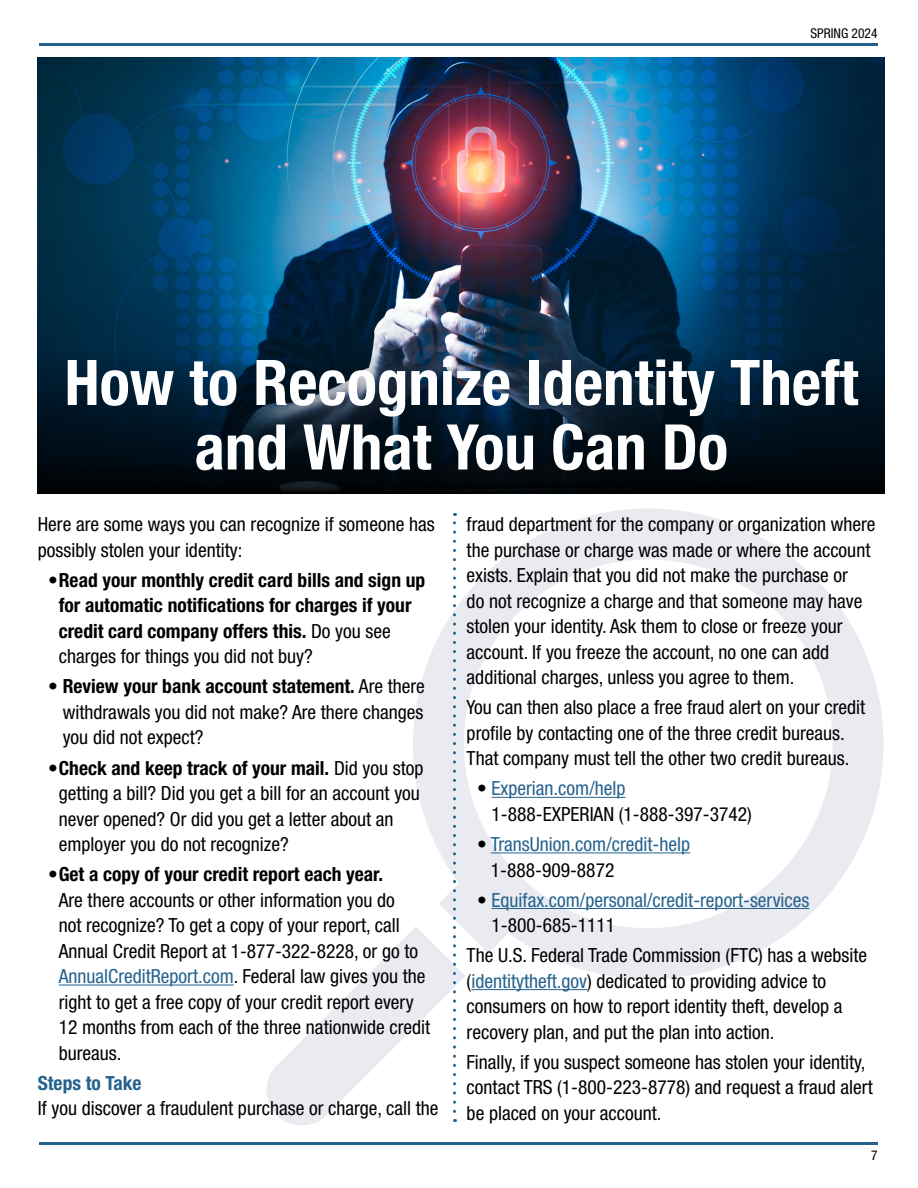
<style>
.page{position:relative;width:918px;height:1188px;background:#fff}
.page>*{position:absolute;margin:0;border:0;box-sizing:border-box;transform-origin:0 0}
.t1{font:700 condensed 63px/64.5px "Helvetica Neue LT Std";color:#fff;text-align:center}
.t2{font:condensed 19.5px/25.5px "Helvetica Neue LT Std";color:#000}
.t3{font:700 condensed 19.5px/25.5px "Helvetica Neue LT Std";color:#000}
.t4{font:condensed 19.5px/25.5px "Helvetica Neue LT Std";color:#24628e}
.t5{font:700 condensed 19.5px "Helvetica Neue LT Std";color:#24628e}
.t6{font:condensed 13.5px "Helvetica Neue LT Std";color:#000}
.s1{font-weight:400}
.s2{font-weight:700}
.s3{color:#24628e}
.s4{color:#000}
</style>
<div class="page">
<hr style="left:39px;top:1142px;width:839px;height:3px;background:#24628e">
<hr style="left:39px;top:43px;width:839px;height:3px;background:#24628e">
<svg style="left:466px;top:508px;width:418px;height:471px"></svg>
<hr style="left:59px;top:985px;width:175px;height:1px;background:#24628e">
<hr style="left:492px;top:797px;width:133px;height:1px;background:#24628e">
<hr style="left:491px;top:852px;width:199px;height:1px;background:#24628e">
<hr style="left:492px;top:908px;width:318px;height:1px;background:#24628e">
<hr style="left:471px;top:989px;width:116px;height:1px;background:#24628e">
<img style="left:38px;top:58px;width:847px;height:293px">
<svg style="left:38px;top:351px;width:847px;height:142px;background:#061827"></svg>
<svg style="left:267px;top:513px;width:199px;height:612px"></svg>
<p class="t6" style="left:811px;top:25px;width:68px">SPRING 2024</p>
<h1 class="t1" style="left:65px;top:350px;width:795px">How to Recognize Identity Theft and What You Can Do</h1>
<p class="t2" style="left:38px;top:511px;width:398px">Here are some ways you can recognize if someone has possibly stolen your identity:</p>
<p class="t3" style="left:59px;top:567px;width:368px;text-indent:-10px"><span class="s1">•</span>Read your monthly credit card bills and sign up for automatic notifications for charges if your credit card company offers this. <span class="s1">Do you see charges for things you did not buy?</span></p>
<p class="t2" style="left:63px;top:674px;width:364px;text-align:justify;text-indent:-14px">• <span class="s2">Review your bank account statement.</span> Are there withdrawals you did not make? Are there changes you did not expect?</p>
<p class="t2" style="left:59px;top:755px;width:366px;text-indent:-10px">•<span class="s2">Check and keep track of your mail.</span> Did you stop getting a bill? Did you get a bill for an account you never opened? Or did you get a letter about an employer you do not recognize?</p>
<p class="t2" style="left:59px;top:861px;width:373px;text-indent:-10px">•<span class="s2">Get a copy of your credit report each year.<br></span>Are there accounts or other information you do<br>not recognize? To get a copy of your report, call Annual Credit Report at 1-877-322-8228, or go to <span class="s3">AnnualCreditReport.com</span>. Federal law gives you the right to get a free copy of your credit report every 12 months from each of the three nationwide credit bureaus.</p>
<p class="t5" style="left:38px;top:1071px;width:105px">Steps to Take</p>
<p class="t2" style="left:38px;top:1095px;width:402px">If you discover a fraudulent purchase or charge, call the</p>
<p class="t2" style="left:467px;top:511px;width:410px">fraud department for the company or organization where the purchase or charge was made or where the account exists. Explain that you did not make the purchase or<br>do not recognize a charge and that someone may have stolen your identity. Ask them to close or freeze your account. If you freeze the account, no one can add additional charges, unless you agree to them.</p>
<p class="t2" style="left:467px;top:695px;width:400px">You can then also place a free fraud alert on your credit profile by contacting one of the three credit bureaus.<br>That company must tell the other two credit bureaus.</p>
<p class="t2" style="left:492px;top:776px;width:262px;text-indent:-14px">• <span class="s3">Experian.com/help<br></span>1-888-EXPERIAN (1-888-397-3742)</p>
<p class="t4" style="left:491px;top:831px;width:201px;text-indent:-14px"><span class="s4">•</span> TransUnion.com/credit-help<br><span class="s4">1-888-909-8872</span></p>
<p class="t4" style="left:492px;top:887px;width:319px;text-indent:-14px"><span class="s4">•</span> Equifax.com/personal/credit-report-services<br><span class="s4">1-800-685-1111</span></p>
<p class="t2" style="left:467px;top:942px;width:402px">The U.S. Federal Trade Commission (FTC) has a website (<span class="s3">identitytheft.gov</span>) dedicated to providing advice to consumers on how to report identity theft, develop a recovery plan, and put the plan into action.</p>
<p class="t2" style="left:467px;top:1049px;width:408px">Finally, if you suspect someone has stolen your identity, contact TRS (1-800-223-8778) and request a fraud alert be placed on your account.</p>
<p class="t6" style="left:871px;top:1147px;width:8px">7</p>
</div>
